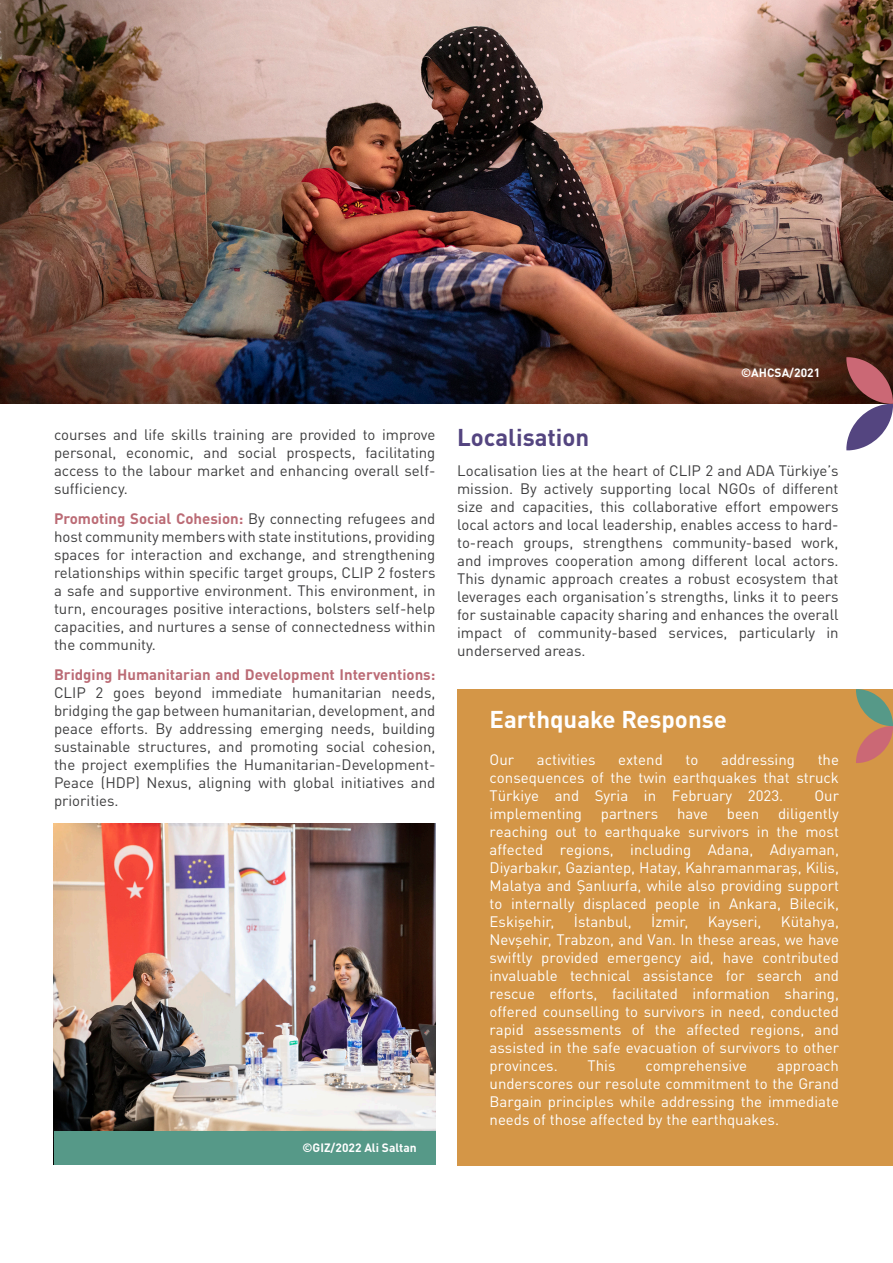
<style>
.page{position:relative;width:893px;height:1263px;background:#fff}
.page>*{position:absolute;margin:0;border:0;box-sizing:border-box;transform-origin:0 0}
.t1{font:700 24px "DIN Pro";color:#fff}
.t2{font:700 24px "DIN Pro";color:#544580}
.t3{font:15px/18px "DIN Pro";color:#3e3e3f;text-align:justify}
.t4{font:15px/18px "DIN Pro";color:#fff;text-align:justify}
.t5{font:700 12px "DIN Pro";color:#fff}
.s1{font-weight:700;color:#bb6b75}
</style>
<div class="page">
<img style="left:0;top:0;width:893px;height:404px">
<svg style="left:846px;top:357px;width:47px;height:93px"></svg>
<img style="left:54px;top:823px;width:381px;height:308px">
<div style="left:54px;top:1131px;width:381px;height:33px;background:#569988"></div>
<div style="left:457px;top:689px;width:436px;height:477px;background:#d49647"></div>
<svg style="left:856px;top:689px;width:37px;height:74px"></svg>
<p class="t3" style="left:54px;top:424px;width:383px">courses and life skills training are provided to improve personal, economic, and social prospects, facilitating access to the labour market and enhancing overall self&shy;sufficiency.</p>
<p class="t3" style="left:54px;top:508px;width:383px"><span class="s1">Promoting Social Cohesion:</span> By connecting refugees and host community members with state institutions, providing spaces for interaction and exchange, and strengthening relationships within specific target groups, CLIP 2 fosters a safe and supportive environment. This environment, in turn, encourages positive interactions, bolsters self-help capacities, and nurtures a sense of connectedness within the community.</p>
<p class="t3" style="left:54px;top:664px;width:383px"><span class="s1">Bridging Humanitarian and Development Interventions:<br></span>CLIP 2 goes beyond immediate humanitarian needs, bridging the gap between humanitarian, development, and peace efforts. By addressing emerging needs, building sustainable structures, and promoting social cohesion, the project exemplifies the Humanitarian-Development-Peace (HDP) Nexus, aligning with global initiatives and priorities.</p>
<p class="t5" style="left:302px;top:1138px;width:116px">©GIZ/2022 Ali Saltan</p>
<p class="t5" style="left:741px;top:364px;width:81px">©AHCSA/2021</p>
<p class="t2" style="left:457px;top:419px;width:134px">Localisation</p>
<p class="t3" style="left:457px;top:461px;width:383px">Localisation lies at the heart of CLIP 2 and ADA Türkiye’s mission. By actively supporting local NGOs of different size and capacities, this collaborative effort empowers local actors and local leadership, enables access to hard&shy;to-reach groups, strengthens community-based work, and improves cooperation among different local actors.<br>This dynamic approach creates a robust ecosystem that leverages each organisation’s strengths, links it to peers for sustainable capacity sharing and enhances the overall impact of community-based services, particularly in underserved areas.</p>
<p class="t1" style="left:490px;top:701px;width:239px">Earthquake Response</p>
<p class="t4" style="left:490px;top:749px;width:26px">Our</p>
<p class="t4" style="left:537px;top:749px;width:60px">activities</p>
<p class="t4" style="left:618px;top:749px;width:46px">extend</p>
<p class="t4" style="left:686px;top:749px;width:14px">to</p>
<p class="t4" style="left:721px;top:749px;width:75px">addressing</p>
<p class="t4" style="left:490px;top:749px;width:351px;text-indent:328px">the consequences of the twin earthquakes that struck Türkiye and Syria in February 2023.</p>
<p class="t4" style="left:814px;top:785px;width:26px">Our</p>
<p class="t4" style="left:490px;top:803px;width:351px;text-indent:289px">diligently reaching out to earthquake survivors in the most affected regions, including Adana, Adıyaman, Diyarbakır, Gaziantep, Hatay, Kahramanmaraş, Kilis, Malatya and Şanlıurfa, while also providing support to internally displaced people in Ankara, Bilecik, Eskişehir,</p>
<p class="t4" style="left:490px;top:803px;width:94px">implementing</p>
<p class="t4" style="left:601px;top:803px;width:109px">partners have</p>
<p class="t4" style="left:727px;top:803px;width:34px">been</p>
<p class="t4" style="left:574px;top:911px;width:60px">İstanbul,</p>
<p class="t4" style="left:651px;top:911px;width:39px">İzmir,</p>
<p class="t4" style="left:708px;top:911px;width:55px">Kayseri,</p>
<p class="t4" style="left:490px;top:911px;width:351px;text-indent:291px">Kütahya, Nevşehir, Trabzon, and Van. In these areas, we have swiftly provided emergency aid, have contributed invaluable technical assistance for search and rescue efforts, facilitated information sharing, offered counselling to survivors in need, conducted rapid assessments of the affected regions, and assisted in the safe evacuation of survivors to other provinces.</p>
<p class="t4" style="left:588px;top:1055px;width:29px">This</p>
<p class="t4" style="left:645px;top:1055px;width:103px">comprehensive</p>
<p class="t4" style="left:490px;top:1055px;width:351px;text-indent:287px">approach underscores our resolute commitment to the Grand Bargain principles while addressing the immediate needs of those affected by the earthquakes.</p>
</div>
